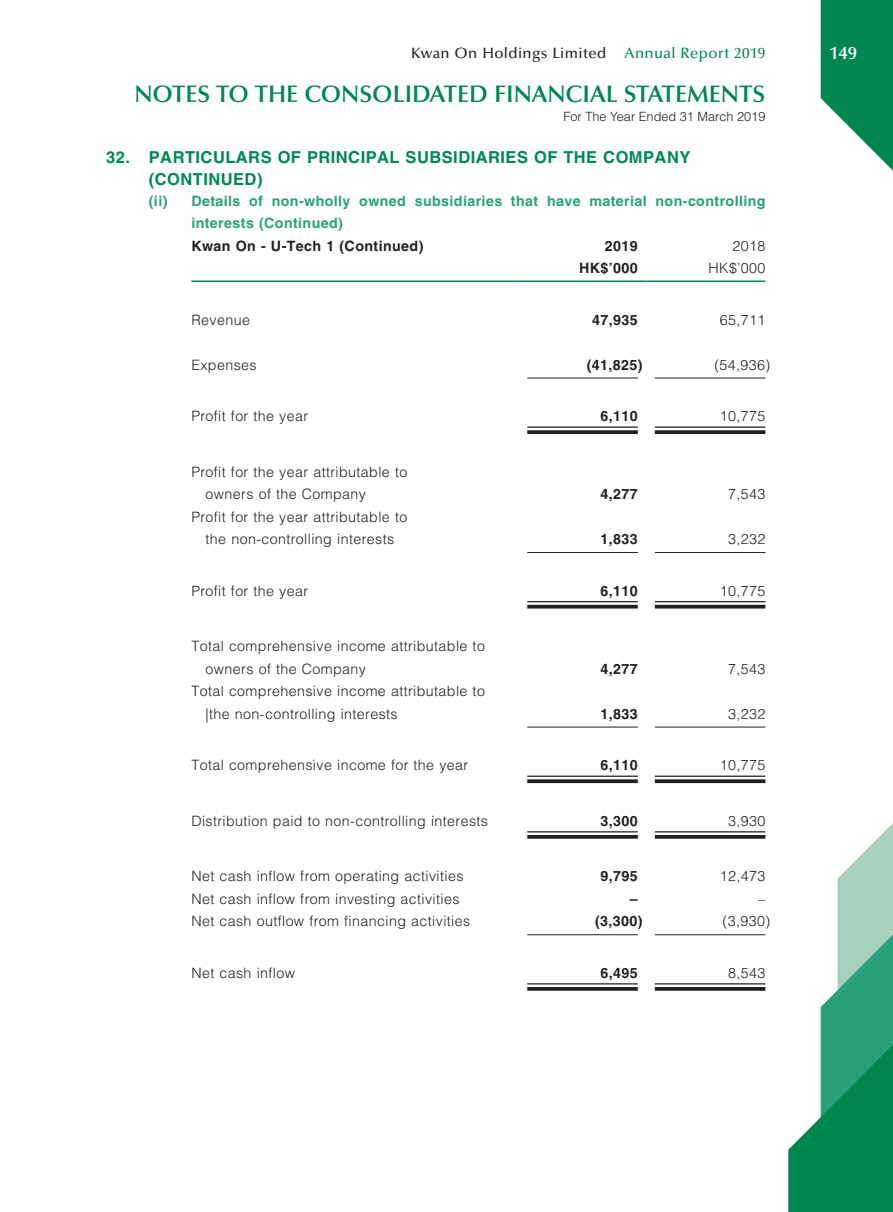
<style>
.page{position:relative;width:893px;height:1212px;background:#fff}
.page>*{position:absolute;margin:0;border:0;box-sizing:border-box;transform-origin:0 0}
.t1{font:600 24px "Optima LT Std";color:#008751}
.t2{font:600 18px "Optima LT Std";color:#fff}
.t3{font:700 16.5px/22.5px "Helvetica LT Std";letter-spacing:.03em;color:#008751}
.t4{font:500 15px "Optima LT Std";letter-spacing:.025em;color:#231f20}
.t5{font:300 14.25px/22.5px "Helvetica LT Std";letter-spacing:.03em;color:#231f20}
.t6{font:700 14.25px "Helvetica LT Std";letter-spacing:.03em;color:#231f20}
.t7{font:700 14.25px/22.5px "Helvetica LT Std";letter-spacing:.03em;color:#28a079}
.t8{font:300 12.75px "Helvetica LT Std";color:#231f20}
.s1{color:#008751}
</style>
<div class="page">
<svg style="left:788px;top:823px;width:105px;height:389px"></svg>
<svg style="left:821px;top:0;width:72px;height:171px"></svg>
<hr style="left:191px;top:280px;width:328px;height:2px;background:#008751">
<hr style="left:519px;top:280px;width:127px;height:2px;background:#008751">
<hr style="left:646px;top:280px;width:119px;height:2px;background:#008751">
<hr style="left:527px;top:378px;width:111px;height:1px;background:#231f20">
<hr style="left:655px;top:378px;width:110px;height:1px;background:#231f20">
<hr style="left:527px;top:426px;width:111px;height:2px;background:#231f20">
<svg style="left:527px;top:430px;width:111px;height:4px"></svg>
<hr style="left:655px;top:426px;width:110px;height:2px;background:#231f20">
<svg style="left:655px;top:430px;width:110px;height:4px"></svg>
<hr style="left:527px;top:552px;width:111px;height:1px;background:#231f20">
<hr style="left:655px;top:552px;width:110px;height:1px;background:#231f20">
<hr style="left:527px;top:601px;width:111px;height:1px;background:#231f20">
<hr style="left:527px;top:605px;width:111px;height:3px;background:#231f20">
<hr style="left:655px;top:601px;width:110px;height:1px;background:#231f20">
<hr style="left:655px;top:605px;width:110px;height:3px;background:#231f20">
<hr style="left:527px;top:727px;width:111px;height:1px;background:#231f20">
<hr style="left:655px;top:727px;width:110px;height:1px;background:#231f20">
<hr style="left:527px;top:775px;width:111px;height:2px;background:#231f20">
<svg style="left:527px;top:779px;width:111px;height:4px"></svg>
<hr style="left:655px;top:775px;width:110px;height:2px;background:#231f20">
<svg style="left:655px;top:779px;width:110px;height:4px"></svg>
<hr style="left:527px;top:831px;width:111px;height:1px;background:#231f20">
<svg style="left:527px;top:835px;width:111px;height:4px"></svg>
<hr style="left:655px;top:831px;width:110px;height:1px;background:#231f20">
<svg style="left:655px;top:835px;width:110px;height:4px"></svg>
<hr style="left:527px;top:934px;width:111px;height:1px;background:#231f20">
<hr style="left:655px;top:934px;width:110px;height:1px;background:#231f20">
<hr style="left:527px;top:983px;width:111px;height:1px;background:#231f20">
<svg style="left:527px;top:987px;width:111px;height:4px"></svg>
<hr style="left:655px;top:983px;width:110px;height:1px;background:#231f20">
<svg style="left:655px;top:987px;width:110px;height:4px"></svg>
<p class="t4" style="left:411px;top:45px;width:356px">Kwan On Holdings Limited <span class="s1">Annual Report 2019</span></p>
<p class="t2" style="left:829px;top:43px;width:30px">149</p>
<h1 class="t1" style="left:134px;top:80px;width:632px">NOTES TO THE CONSOLIDATED FINANCIAL STATEMENTS</h1>
<p class="t8" style="left:563px;top:109px;width:203px">For The Year Ended 31 March 2019</p>
<p class="t3" style="left:149px;top:145px;width:543px;text-indent:-43px">32. PARTICULARS OF PRINCIPAL SUBSIDIARIES OF THE COMPANY (CONTINUED)</p>
<p class="t7" style="left:191px;top:189px;width:576px;text-indent:-43px">(ii) Details of non-wholly owned subsidiaries that have material non-controlling interests (Continued)</p>
<p class="t6" style="left:191px;top:237px;width:234px">Kwan On - U-Tech 1 (Continued)</p>
<p class="t6" style="left:605px;top:237px;width:34px">2019</p>
<p class="t5" style="left:732px;top:234px;width:34px">2018</p>
<p class="t6" style="left:579px;top:259px;width:60px">HK$’000</p>
<p class="t5" style="left:708px;top:257px;width:59px">HK$’000</p>
<p class="t5" style="left:191px;top:308px;width:60px">Revenue</p>
<p class="t6" style="left:592px;top:311px;width:47px">47,935</p>
<p class="t5" style="left:720px;top:308px;width:47px">65,711</p>
<p class="t5" style="left:191px;top:353px;width:67px">Expenses</p>
<p class="t6" style="left:587px;top:356px;width:57px">(41,825)</p>
<p class="t5" style="left:714px;top:353px;width:57px">(54,936)</p>
<p class="t5" style="left:191px;top:404px;width:118px">Profit for the year</p>
<p class="t6" style="left:601px;top:407px;width:39px">6,110</p>
<p class="t5" style="left:720px;top:404px;width:47px">10,775</p>
<p class="t5" style="left:206px;top:460px;width:203px;text-indent:-14px">Profit for the year attributable to owners of the Company</p>
<p class="t5" style="left:191px;top:505px;width:217px;text-align:center">Profit for the year attributable to the non-controlling interests</p>
<p class="t6" style="left:601px;top:485px;width:39px">4,277</p>
<p class="t5" style="left:728px;top:483px;width:39px">7,543</p>
<p class="t6" style="left:601px;top:530px;width:39px">1,833</p>
<p class="t5" style="left:728px;top:528px;width:39px">3,232</p>
<p class="t5" style="left:191px;top:579px;width:118px">Profit for the year</p>
<p class="t6" style="left:601px;top:582px;width:39px">6,110</p>
<p class="t5" style="left:720px;top:579px;width:47px">10,775</p>
<p class="t5" style="left:206px;top:635px;width:281px;text-indent:-14px">Total comprehensive income attributable to owners of the Company</p>
<p class="t5" style="left:206px;top:680px;width:281px;text-indent:-14px">Total comprehensive income attributable to |the non-controlling interests</p>
<p class="t6" style="left:601px;top:660px;width:39px">4,277</p>
<p class="t5" style="left:728px;top:657px;width:39px">7,543</p>
<p class="t6" style="left:601px;top:705px;width:39px">1,833</p>
<p class="t5" style="left:728px;top:702px;width:39px">3,232</p>
<p class="t5" style="left:191px;top:753px;width:278px">Total comprehensive income for the year</p>
<p class="t6" style="left:601px;top:756px;width:39px">6,110</p>
<p class="t5" style="left:720px;top:753px;width:47px">10,775</p>
<p class="t5" style="left:191px;top:809px;width:298px">Distribution paid to non-controlling interests</p>
<p class="t6" style="left:601px;top:812px;width:39px">3,300</p>
<p class="t5" style="left:728px;top:809px;width:39px">3,930</p>
<p class="t5" style="left:191px;top:865px;width:274px">Net cash inflow from operating activities</p>
<p class="t6" style="left:601px;top:867px;width:39px">9,795</p>
<p class="t5" style="left:720px;top:865px;width:47px">12,473</p>
<p class="t5" style="left:191px;top:887px;width:270px">Net cash inflow from investing activities</p>
<p class="t6" style="left:630px;top:890px;width:9px">–</p>
<p class="t5" style="left:758px;top:887px;width:9px">–</p>
<p class="t5" style="left:191px;top:910px;width:280px">Net cash outflow from financing activities</p>
<p class="t6" style="left:595px;top:912px;width:49px">(3,300)</p>
<p class="t5" style="left:723px;top:910px;width:49px">(3,930)</p>
<p class="t5" style="left:191px;top:961px;width:105px">Net cash inflow</p>
<p class="t6" style="left:601px;top:964px;width:39px">6,495</p>
<p class="t5" style="left:728px;top:961px;width:39px">8,543</p>
</div>
